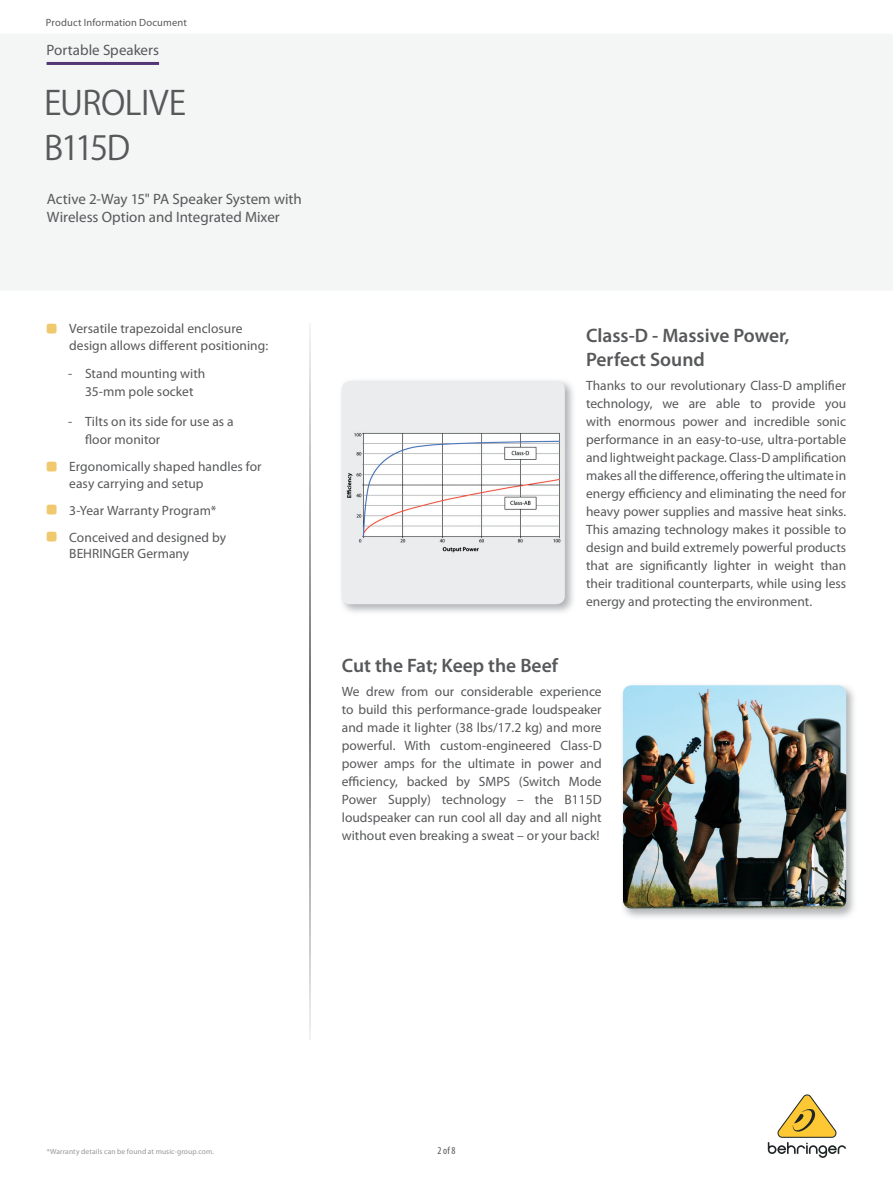
<style>
.page{position:relative;width:893px;height:1188px;background:#fff}
.page>*{position:absolute;margin:0;border:0;box-sizing:border-box;transform-origin:0 0}
.t1{font:33px/44.8px "Koz Go Pro Regular 90 pv RKSJ H";letter-spacing:-.02em;color:#57585a}
.t2{font:600 19.5px/24px "Myriad Pro";color:#57585a}
.t3{font:15px/18px "Myriad Pro";color:#57585a}
.t4{font:13.5px/18px "Myriad Pro";color:#57585a}
.t5{font:10.5px "Myriad Pro";letter-spacing:.015em;color:#57585a}
.t6{font:condensed 10.5px "Myriad Pro";color:#57585a}
.t7{font:7.5px "Myriad Pro";letter-spacing:.015em;color:#939598}
</style>
<div class="page">
<svg style="left:768px;top:1094px;width:78px;height:64px"></svg>
<svg style="left:310px;top:323px;width:1px;height:716px"></svg>
<img style="left:341px;top:380px;width:232px;height:233px">
<img style="left:342px;top:381px;width:223px;height:223px;border-radius:9px">
<img style="left:622px;top:685px;width:232px;height:233px">
<img style="left:623px;top:685px;width:223px;height:224px;border-radius:9px">
<hr style="left:47px;top:62px;width:112px;height:3px;background:#533676">
<p class="t5" style="left:46px;top:18px;width:142px">Product Information Document</p>
<p class="t3" style="left:47px;top:42px;width:114px">Portable Speakers</p>
<h1 class="t1" style="left:44px;top:85px;width:143px">EUROLIVE<br>B115D</h1>
<p class="t3" style="left:47px;top:191px;width:256px">Active 2-Way 15" PA Speaker System with<br>Wireless Option and Integrated Mixer</p>
<p class="t4" style="left:69px;top:322px;width:200px;line-height:16.5px">Versatile trapezoidal enclosure design allows different positioning:</p>
<p class="t4" style="left:68px;top:366px;width:139px;text-align:center">- Stand mounting with<br>35-mm pole socket</p>
<p class="t4" style="left:85px;top:414px;width:150px;text-indent:-17px">- Tilts on its side for use as a floor monitor</p>
<p class="t4" style="left:69px;top:459px;width:194px;line-height:16.5px">Ergonomically shaped handles for easy carrying and setup</p>
<p class="t4" style="left:69px;top:498px;width:158px;line-height:27.2px">3-Year Warranty Program*<br>Conceived and designed by</p>
<p class="t4" style="left:69px;top:546px;width:122px">BEHRINGER Germany</p>
<h2 class="t2" style="left:586px;top:325px;width:205px">Class-D - Massive Power,<br>Perfect Sound</h2>
<p class="t4" style="left:586px;top:378px;width:262px;text-align:justify">Thanks to our revolutionary Class-D amplifier technology, we are able to provide you with enormous power and incredible sonic performance in an easy-to-use, ultra-portable and lightweight package. Class-D amplification makes all the difference, offering the ultimate in energy efficiency and eliminating the need for heavy power supplies and massive heat sinks.<br>This amazing technology makes it possible to design and build extremely powerful products that are significantly lighter in weight than their traditional counterparts, while using less energy and protecting the environment.</p>
<h2 class="t2" style="left:342px;top:655px;width:218px">Cut the Fat; Keep the Beef</h2>
<p class="t4" style="left:342px;top:684px;width:261px;text-align:justify">We drew from our considerable experience to build this performance-grade loudspeaker and made it lighter (38 lbs/17.2 kg) and more powerful. With custom-engineered Class-D power amps for the ultimate in power and efficiency, backed by SMPS (Switch Mode Power Supply) technology – the B115D loudspeaker can run cool all day and all night without even breaking a sweat – or your back!</p>
<p class="t7" style="left:47px;top:1149px;width:169px">*Warranty details can be found at music-group.com.</p>
<p class="t6" style="left:437px;top:1147px;width:20px">2 of 8</p>
</div>
